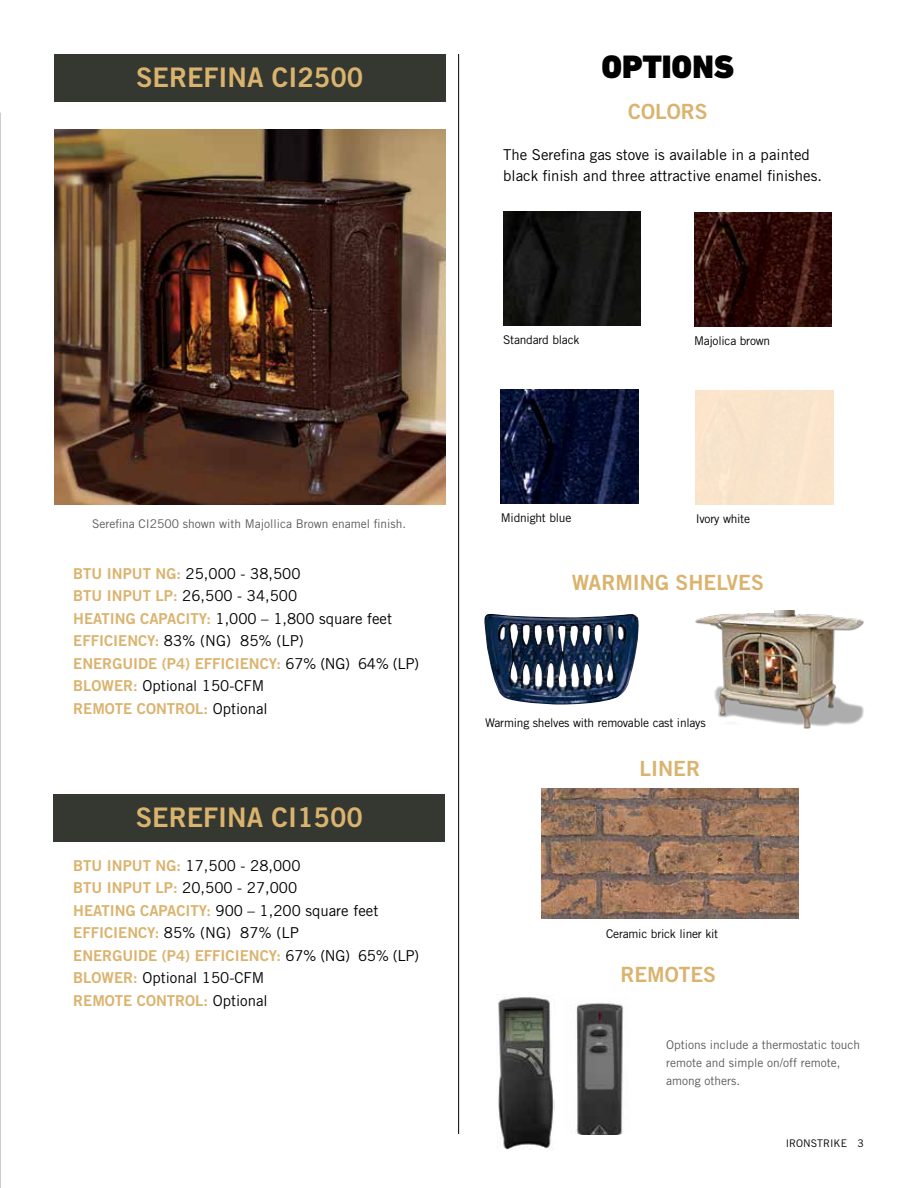
<style>
.page{position:relative;width:918px;height:1188px;background:#fff}
.page>*{position:absolute;margin:0;border:0;box-sizing:border-box;transform-origin:0 0}
.t1{font:900 33px "DIN Next LT Pro";color:#000}
.t2{font:27px "Trade Gothic LT Std Bd 2";color:#dab36e}
.t3{font:21px "Trade Gothic LT Std Bd 2";color:#dab36e}
.t4{font:15px/22.5px "Trade Gothic LT Std Bd 2";color:#dab36e}
.t5{font:15px/21px "Trade Gothic LT Std";color:#000}
.t6{font:12px/18px "Trade Gothic LT Std";color:#5b5b5b}
.t7{font:12px "Trade Gothic LT Std";letter-spacing:-.02em;color:#000}
.t8{font:10.5px "Trade Gothic LT Std";color:#000}
.s1{font-family:"Trade Gothic LT Std";color:#000101}
.s2{font-family:"Trade Gothic LT Std";color:#000}
.s3{font-family:"Trade Gothic LT Std Bd 2";color:#dab36e}
</style>
<div class="page">
<hr style="left:458px;top:54px;width:1px;height:1080px;background:#000">
<div style="left:54px;top:54px;width:392px;height:47px;background:#343831"></div>
<div style="left:54px;top:794px;width:391px;height:47px;background:#343831"></div>
<img style="left:484px;top:614px;width:155px;height:91px">
<img style="left:501px;top:389px;width:138px;height:114px">
<img style="left:694px;top:212px;width:138px;height:114px">
<img style="left:503px;top:212px;width:137px;height:114px">
<img style="left:54px;top:130px;width:391px;height:374px">
<img style="left:541px;top:789px;width:257px;height:129px">
<img style="left:695px;top:611px;width:169px;height:118px">
<img style="left:576px;top:1003px;width:48px;height:132px">
<img style="left:498px;top:996px;width:57px;height:154px">
<h2 class="t2" style="left:136px;top:61px;width:229px">SEREFINA CI2500</h2>
<p class="t6" style="left:92px;top:515px;width:315px">Serefina CI2500 shown with Majollica Brown enamel finish.</p>
<p class="t4" style="left:73px;top:562px;width:320px">BTU INPUT NG: <span class="s1">25,000 - 38,500<br></span>BTU INPUT LP: <span class="s1">26,500 - 34,500<br></span>HEATING CAPACITY: <span class="s2">1,000 – 1,800 square feet<br></span>EFFICIENCY: <span class="s1">83% (NG) 85% (LP)</span></p>
<p class="t4" style="left:73px;top:652px;width:348px">ENERGUIDE (P4) EFFICIENCY: <span class="s1">67% (NG) 64% (LP)</span></p>
<p class="t5" style="left:73px;top:675px;width:193px"><span class="s3">BLOWER:</span> Optional 150-CFM</p>
<p class="t4" style="left:73px;top:697px;width:196px">REMOTE CONTROL: <span class="s2">Optional</span></p>
<h2 class="t2" style="left:136px;top:800px;width:229px">SEREFINA CI1500</h2>
<p class="t4" style="left:73px;top:854px;width:307px">BTU INPUT NG: <span class="s1">17,500 - 28,000<br></span>BTU INPUT LP: <span class="s1">20,500 - 27,000<br></span>HEATING CAPACITY: <span class="s2">900 – 1,200 square feet<br></span>EFFICIENCY: <span class="s1">85% (NG) 87% (LP</span></p>
<p class="t4" style="left:73px;top:944px;width:348px">ENERGUIDE (P4) EFFICIENCY: <span class="s1">67% (NG) 65% (LP)</span></p>
<p class="t5" style="left:73px;top:967px;width:193px"><span class="s3">BLOWER:</span> Optional 150-CFM</p>
<p class="t4" style="left:73px;top:989px;width:196px">REMOTE CONTROL: <span class="s2">Optional</span></p>
<h1 class="t1" style="left:602px;top:47px;width:134px">OPTIONS</h1>
<h3 class="t3" style="left:628px;top:98px;width:81px">COLORS</h3>
<p class="t5" style="left:503px;top:144px;width:320px">The Serefina gas stove is available in a painted black finish and three attractive enamel finishes.</p>
<p class="t7" style="left:503px;top:333px;width:78px">Standard black</p>
<p class="t7" style="left:694px;top:333px;width:78px">Majolica brown</p>
<p class="t7" style="left:501px;top:510px;width:72px">Midnight blue</p>
<p class="t7" style="left:696px;top:512px;width:56px">Ivory white</p>
<h3 class="t3" style="left:572px;top:569px;width:193px">WARMING SHELVES</h3>
<p class="t7" style="left:485px;top:716px;width:222px">Warming shelves with removable cast inlays</p>
<h3 class="t3" style="left:639px;top:755px;width:62px">LINER</h3>
<p class="t7" style="left:606px;top:926px;width:114px">Ceramic brick liner kit</p>
<h3 class="t3" style="left:620px;top:961px;width:97px">REMOTES</h3>
<p class="t6" style="left:666px;top:1036px;width:195px">Options include a thermostatic touch remote and simple on/off remote, among others.</p>
<p class="t8" style="left:786px;top:1137px;width:80px">IRONSTRIKE 3</p>
</div>
